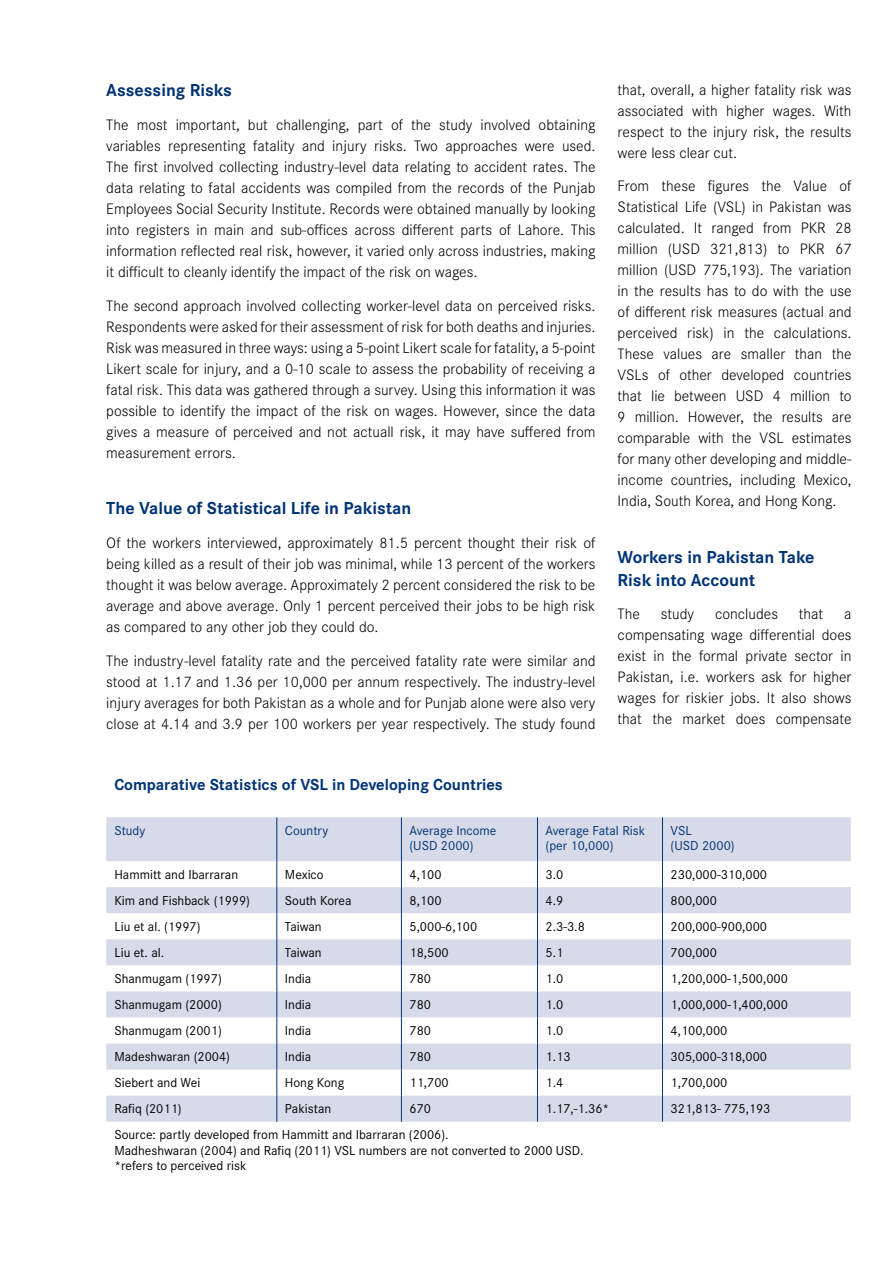
<style>
.page{position:relative;width:893px;height:1263px;background:#fff}
.page>*{position:absolute;margin:0;border:0;box-sizing:border-box;transform-origin:0 0}
.t1{font:700 18px/22.5px "Corporate S";color:#003375}
.t2{font:700 16.5px "Corporate S";color:#003375}
.t3{font:300 15.75px/21px "Corporate S";color:#000;text-align:justify}
.t4{font:13.5px/15.5px "Corporate S";color:#000}
.t5{font:13.5px/15.6px "Corporate S";color:#003375}
</style>
<div class="page">
<svg style="left:106px;top:817px;width:745px;height:305px;fill:#d7dae9"></svg>
<hr style="left:276px;top:817px;width:1px;height:44px;background:#003375">
<hr style="left:401px;top:817px;width:1px;height:44px;background:#003375">
<hr style="left:537px;top:817px;width:1px;height:44px;background:#003375">
<hr style="left:662px;top:817px;width:1px;height:44px;background:#003375">
<svg style="left:276px;top:861px;width:1px;height:261px"></svg>
<svg style="left:401px;top:861px;width:1px;height:261px"></svg>
<svg style="left:537px;top:861px;width:1px;height:261px"></svg>
<svg style="left:662px;top:861px;width:1px;height:261px"></svg>
<p class="t1" style="left:106px;top:78px;width:127px">Assessing Risks</p>
<p class="t3" style="left:106px;top:114px;width:491px">The most important, but challenging, part of the study involved obtaining variables representing fatality and injury risks. Two approaches were used.<br>The first involved collecting industry-level data relating to accident rates. The data relating to fatal accidents was compiled from the records of the Punjab Employees Social Security Institute. Records were obtained manually by looking into registers in main and sub-offices across different parts of Lahore. This information reflected real risk, however, it varied only across industries, making it difficult to cleanly identify the impact of the risk on wages.</p>
<p class="t3" style="left:106px;top:294px;width:491px">The second approach involved collecting worker-level data on perceived risks.<br>Respondents were asked for their assessment of risk for both deaths and injuries.<br>Risk was measured in three ways: using a 5-point Likert scale for fatality, a 5-point Likert scale for injury, and a 0-10 scale to assess the probability of receiving a fatal risk. This data was gathered through a survey. Using this information it was possible to identify the impact of the risk on wages. However, since the data gives a measure of perceived and not actuall risk, it may have suffered from measurement errors.</p>
<p class="t1" style="left:106px;top:496px;width:306px">The Value of Statistical Life in Pakistan</p>
<p class="t3" style="left:106px;top:532px;width:491px">Of the workers interviewed, approximately 81.5 percent thought their risk of being killed as a result of their job was minimal, while 13 percent of the workers thought it was below average. Approximately 2 percent considered the risk to be average and above average. Only 1 percent perceived their jobs to be high risk as compared to any other job they could do.</p>
<p class="t3" style="left:106px;top:650px;width:491px">The industry-level fatality rate and the perceived fatality rate were similar and stood at 1.17 and 1.36 per 10,000 per annum respectively. The industry-level injury averages for both Pakistan as a whole and for Punjab alone were also very close at 4.14 and 3.9 per 100 workers per year respectively. The study found</p>
<p class="t3" style="left:618px;top:78px;width:235px">that, overall, a higher fatality risk was associated with higher wages. With respect to the injury risk, the results were less clear cut.</p>
<p class="t3" style="left:618px;top:175px;width:235px">From these figures the Value of Statistical Life (VSL) in Pakistan was calculated. It ranged from PKR 28 million (USD 321,813) to PKR 67 million (USD 775,193). The variation in the results has to do with the use of different risk measures (actual and perceived risk) in the calculations.<br>These values are smaller than the VSLs of other developed countries that lie between USD 4 million to 9 million. However, the results are comparable with the VSL estimates for many other developing and middle&shy;income countries, including Mexico, India, South Korea, and Hong Kong.</p>
<p class="t1" style="left:618px;top:545px;width:198px">Workers in Pakistan Take<br>Risk into Account</p>
<p class="t3" style="left:618px;top:603px;width:24px">The</p>
<p class="t3" style="left:661px;top:603px;width:35px">study</p>
<p class="t3" style="left:715px;top:603px;width:64px">concludes</p>
<p class="t3" style="left:799px;top:603px;width:26px">that</p>
<p class="t3" style="left:618px;top:603px;width:235px;text-indent:227px">a compensating wage differential does exist in the formal private sector in Pakistan, i.e. workers ask for higher wages for riskier jobs. It also shows that the market does compensate</p>
<p class="t2" style="left:114px;top:773px;width:390px">Comparative Statistics of VSL in Developing Countries</p>
<p class="t5" style="left:114px;top:822px;width:33px">Study</p>
<p class="t5" style="left:285px;top:822px;width:45px">Country</p>
<p class="t5" style="left:409px;top:822px;width:88px">Average Income (USD 2000)</p>
<p class="t5" style="left:546px;top:822px;width:101px">Average Fatal Risk (per 10,000)</p>
<p class="t5" style="left:671px;top:822px;width:66px">VSL<br>(USD 2000)</p>
<p class="t4" style="left:114px;top:866px;width:125px">Hammitt and Ibarraran</p>
<p class="t4" style="left:285px;top:866px;width:40px">Mexico</p>
<p class="t4" style="left:409px;top:866px;width:34px">4,100</p>
<p class="t4" style="left:546px;top:866px;width:19px">3.0</p>
<p class="t4" style="left:671px;top:866px;width:98px">230,000-310,000</p>
<p class="t4" style="left:114px;top:892px;width:137px">Kim and Fishback (1999)</p>
<p class="t4" style="left:285px;top:892px;width:68px">South Korea</p>
<p class="t4" style="left:409px;top:892px;width:34px">8,100</p>
<p class="t4" style="left:546px;top:892px;width:19px">4.9</p>
<p class="t4" style="left:671px;top:892px;width:48px">800,000</p>
<p class="t4" style="left:114px;top:918px;width:88px">Liu et al. (1997)</p>
<p class="t4" style="left:285px;top:918px;width:38px">Taiwan</p>
<p class="t4" style="left:409px;top:918px;width:69px">5,000-6,100</p>
<p class="t4" style="left:546px;top:918px;width:41px">2.3-3.8</p>
<p class="t4" style="left:671px;top:918px;width:98px">200,000-900,000</p>
<p class="t4" style="left:114px;top:944px;width:51px">Liu et. al.</p>
<p class="t4" style="left:285px;top:944px;width:38px">Taiwan</p>
<p class="t4" style="left:409px;top:944px;width:41px">18,500</p>
<p class="t4" style="left:546px;top:944px;width:19px">5.1</p>
<p class="t4" style="left:671px;top:944px;width:48px">700,000</p>
<p class="t4" style="left:114px;top:970px;width:109px">Shanmugam (1997)</p>
<p class="t4" style="left:285px;top:970px;width:28px">India</p>
<p class="t4" style="left:409px;top:970px;width:23px">780</p>
<p class="t4" style="left:546px;top:970px;width:19px">1.0</p>
<p class="t4" style="left:671px;top:970px;width:119px">1,200,000-1,500,000</p>
<p class="t4" style="left:114px;top:996px;width:109px">Shanmugam (2000)</p>
<p class="t4" style="left:285px;top:996px;width:28px">India</p>
<p class="t4" style="left:409px;top:996px;width:23px">780</p>
<p class="t4" style="left:546px;top:996px;width:19px">1.0</p>
<p class="t4" style="left:671px;top:996px;width:119px">1,000,000-1,400,000</p>
<p class="t4" style="left:114px;top:1022px;width:109px">Shanmugam (2001)</p>
<p class="t4" style="left:285px;top:1022px;width:28px">India</p>
<p class="t4" style="left:409px;top:1022px;width:23px">780</p>
<p class="t4" style="left:546px;top:1022px;width:19px">1.0</p>
<p class="t4" style="left:671px;top:1022px;width:58px">4,100,000</p>
<p class="t4" style="left:114px;top:1048px;width:117px">Madeshwaran (2004)</p>
<p class="t4" style="left:285px;top:1048px;width:28px">India</p>
<p class="t4" style="left:409px;top:1048px;width:23px">780</p>
<p class="t4" style="left:546px;top:1048px;width:27px">1.13</p>
<p class="t4" style="left:671px;top:1048px;width:98px">305,000-318,000</p>
<p class="t4" style="left:114px;top:1074px;width:87px">Siebert and Wei</p>
<p class="t4" style="left:285px;top:1074px;width:61px">Hong Kong</p>
<p class="t4" style="left:409px;top:1074px;width:41px">11,700</p>
<p class="t4" style="left:546px;top:1074px;width:19px">1.4</p>
<p class="t4" style="left:671px;top:1074px;width:58px">1,700,000</p>
<p class="t4" style="left:114px;top:1100px;width:69px">Rafiq (2011)</p>
<p class="t4" style="left:285px;top:1100px;width:48px">Pakistan</p>
<p class="t4" style="left:409px;top:1100px;width:23px">670</p>
<p class="t4" style="left:546px;top:1100px;width:65px">1.17,-1.36*</p>
<p class="t4" style="left:671px;top:1100px;width:101px">321,813- 775,193</p>
<p class="t4" style="left:114px;top:1126px;width:471px">Source: partly developed from Hammitt and Ibarraran (2006).<br>Madheshwaran (2004) and Rafiq (2011) VSL numbers are not converted to 2000 USD. *refers to perceived risk</p>
</div>
